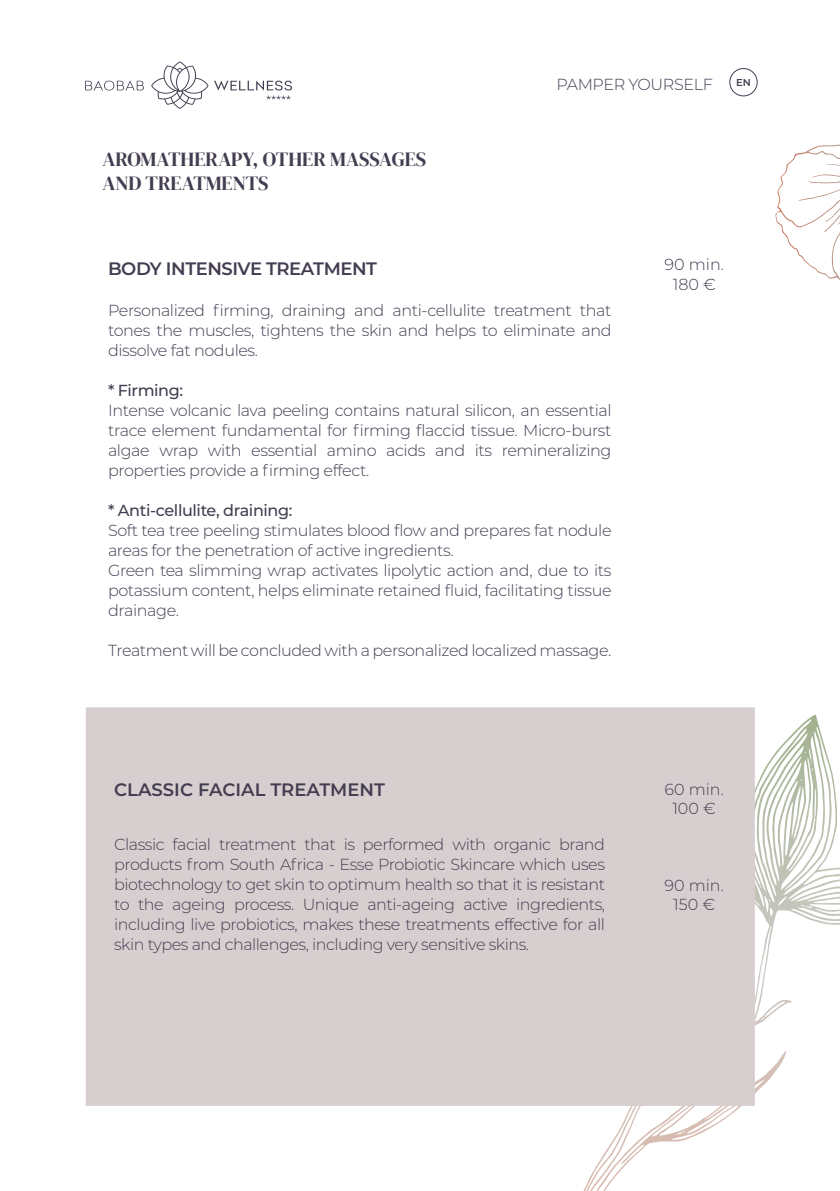
<style>
.page{position:relative;width:840px;height:1191px;background:#fff}
.page>*{position:absolute;margin:0;border:0;box-sizing:border-box;transform-origin:0 0}
.t1{font:20px/24px "DM Serif Display";color:#443d51}
.t2{font:600 18px "Montserrat";color:#443d51}
.t3{font:600 18px "Montserrat";letter-spacing:-.025em;color:#443d51}
.t4{font:300 16px/20px "Montserrat";letter-spacing:-.025em;color:#443d51;text-align:justify}
.t5{font:500 16px "Montserrat";letter-spacing:-.025em;color:#443d51}
.t6{font:600 10px "Montserrat";color:#443d51}
</style>
<div class="page">
<svg style="left:85px;top:81px;width:59px;height:9px"></svg>
<svg style="left:151px;top:61px;width:57px;height:48px"></svg>
<svg style="left:214px;top:81px;width:78px;height:18px"></svg>
<div style="left:729px;top:68px;width:28px;height:28px;border:1px solid #443d51;border-radius:50%"></div>
<svg style="left:776px;top:145px;width:63px;height:82px"></svg>
<svg style="left:583px;top:714px;width:256px;height:477px"></svg>
<div style="left:86px;top:707px;width:668px;height:399px;background:#d7cfcf"></div>
<p class="t1" style="left:102px;top:148px;width:325px">AROMATHERAPY, OTHER MASSAGES<br>AND TREATMENTS</p>
<p class="t4" style="left:556px;top:74px;width:158px">PAMPER YOURSELF</p>
<p class="t6" style="left:735px;top:75px;width:16px">EN</p>
<p class="t3" style="left:108px;top:255px;width:270px">BODY INTENSIVE TREATMENT</p>
<p class="t4" style="left:108px;top:300px;width:504px">Personalized firming, draining and anti-cellulite treatment that tones the muscles, tightens the skin and helps to eliminate and dissolve fat nodules.</p>
<p class="t5" style="left:108px;top:379px;width:77px">* Firming:</p>
<p class="t4" style="left:108px;top:400px;width:504px">Intense volcanic lava peeling contains natural silicon, an essential trace element fundamental for firming flaccid tissue. Micro-burst algae wrap with essential amino acids and its remineralizing properties provide a firming effect.</p>
<p class="t5" style="left:108px;top:499px;width:186px">* Anti-cellulite, draining:</p>
<p class="t4" style="left:108px;top:520px;width:505px;text-align:left">Soft tea tree peeling stimulates blood flow and prepares fat nodule areas for the penetration of active ingredients.<br>Green tea slimming wrap activates lipolytic action and, due to its potassium content, helps eliminate retained fluid, facilitating tissue drainage.</p>
<p class="t4" style="left:108px;top:640px;width:504px">Treatment will be concluded with a personalized localized massage.</p>
<p class="t2" style="left:114px;top:777px;width:272px">CLASSIC FACIAL TREATMENT</p>
<p class="t4" style="left:114px;top:834px;width:492px">Classic facial treatment that is performed with organic brand products from South Africa - Esse Probiotic Skincare which uses biotechnology to get skin to optimum health so that it is resistant to the ageing process. Unique anti-ageing active ingredients, including live probiotics, makes these treatments effective for all skin types and challenges, including very sensitive skins.</p>
<p class="t4" style="left:664px;top:255px;width:61px;line-height:19.2px;text-align:center">90 min.<br>180 €</p>
<p class="t4" style="left:664px;top:779px;width:61px;line-height:19.2px;text-align:center">60 min.<br>100 €</p>
<p class="t4" style="left:664px;top:875px;width:61px;line-height:19.2px;text-align:center">90 min.<br>150 €</p>
</div>
